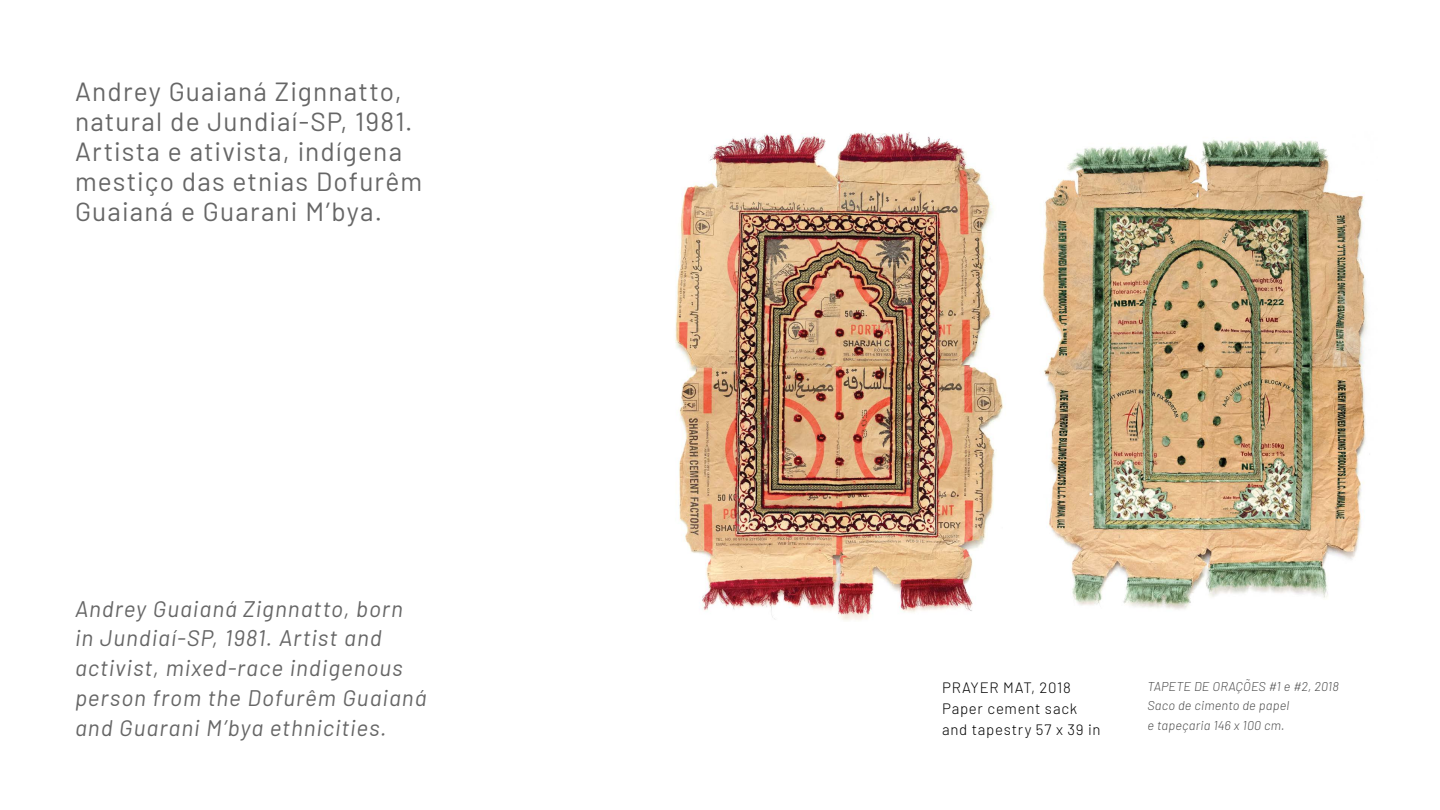
<style>
.page{position:relative;width:1440px;height:810px;background:#fff}
.page>*{position:absolute;margin:0;border:0;box-sizing:border-box;transform-origin:0 0}
.t1{font:26.25px/30px "Barlow";letter-spacing:.045em;color:#666}
.t2{font:italic 22.5px/30px "Barlow";letter-spacing:.045em;color:#666}
.t3{font:300 15px/21px "Barlow";letter-spacing:.05em;color:#000}
.t4{font:italic 300 12.75px/19.5px "Barlow";letter-spacing:.015em;color:#4d4d4d}
</style>
<div class="page">
<img style="left:675px;top:132px;width:329px;height:489px">
<img style="left:1042px;top:139px;width:326px;height:471px">
<p class="t1" style="left:75px;top:75px;width:349px">Andrey Guaianá Zignnatto, natural de Jundiaí-SP, 1981.<br>Artista e ativista, indígena mestiço das etnias Dofurêm<br>Guaianá e Guarani M’bya.</p>
<p class="t2" style="left:75px;top:592px;width:352px">Andrey Guaianá Zignnatto, born in Jundiaí-SP, 1981. Artist and activist, mixed-race indigenous person from the Dofurêm Guaianá and Guarani M’bya ethnicities.</p>
<p class="t3" style="left:942px;top:676px;width:160px">PRAYER MAT, 2018<br>Paper cement sack and tapestry 57 x 39 in</p>
<p class="t4" style="left:1148px;top:675px;width:193px">TAPETE DE ORAÇÕES #1 e #2, 2018<br>Saco de cimento de papel<br>e tapeçaria 146 x 100 cm.</p>
</div>
